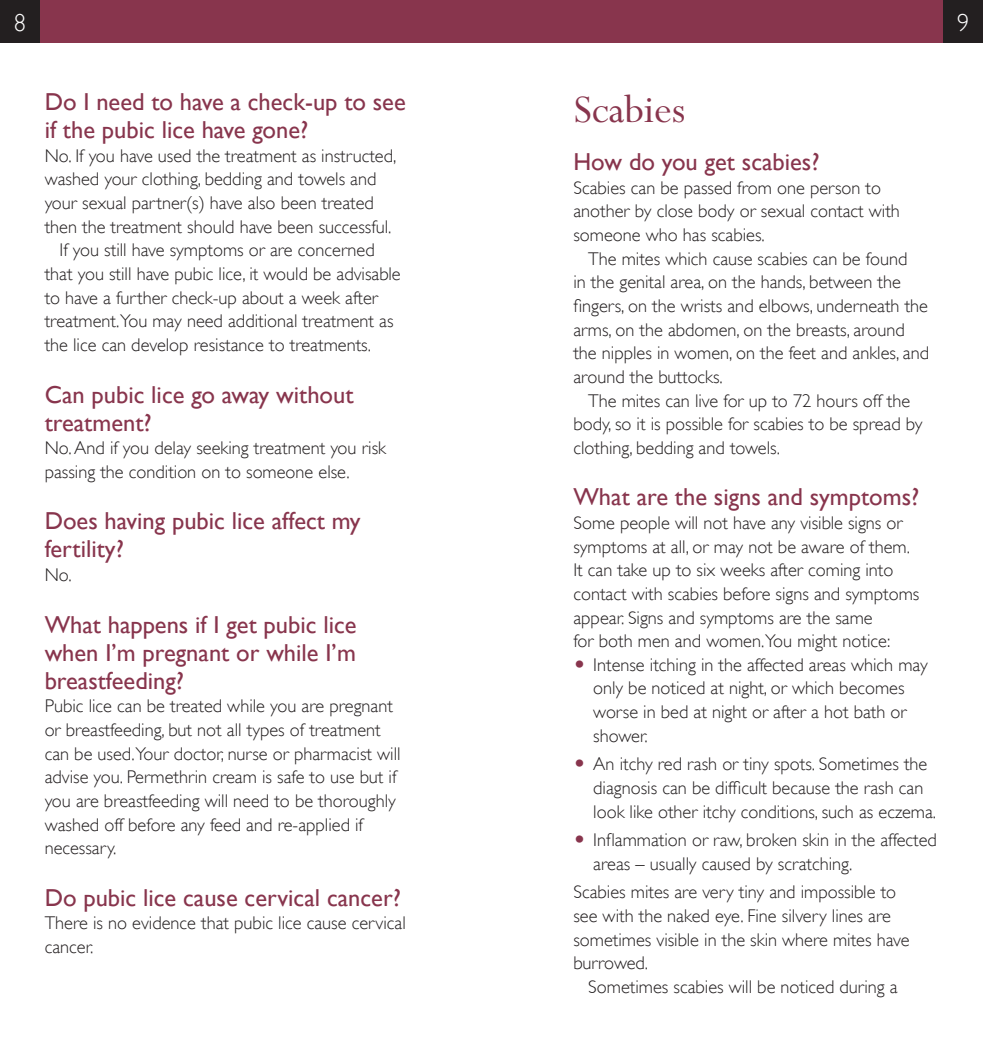
<style>
.page{position:relative;width:983px;height:1042px;background:#fff}
.page>*{position:absolute;margin:0;border:0;box-sizing:border-box;transform-origin:0 0}
.t1{font:43.75px "Perpetua";color:#88354d}
.t2{font:24.5px/28px "Gill Sans";color:#88354d}
.t3{font:300 24.5px "Gill Sans";color:#fff}
.t4{font:300 18.38px/23.6px "Gill Sans";color:#231f20}
.s1{font-family:"European Pi Three";font-weight:400;color:#88354d}
</style>
<div class="page">
<div style="left:0;top:0;width:40px;height:42px;background:#231f20"></div>
<div style="left:40px;top:0;width:451px;height:42px;background:#88354d"></div>
<div style="left:943px;top:0;width:39px;height:42px;background:#231f20"></div>
<div style="left:491px;top:0;width:452px;height:42px;background:#88354d"></div>
<h2 class="t3" style="left:14px;top:9px;width:14px">8</h2>
<h2 class="t3" style="left:956px;top:9px;width:14px">9</h2>
<h2 class="t2" style="left:45px;top:88px;width:362px">Do I need to have a check-up to see if the pubic lice have gone?</h2>
<p class="t4" style="left:45px;top:144px;width:353px">No. If you have used the treatment as instructed,</p>
<p class="t4" style="left:45px;top:167px;width:333px">washed your clothing, bedding and towels and</p>
<p class="t4" style="left:45px;top:191px;width:330px">your sexual partner(s) have also been treated</p>
<p class="t4" style="left:45px;top:215px;width:348px">then the treatment should have been successful.</p>
<p class="t4" style="left:60px;top:238px;width:316px">If you still have symptoms or are concerned</p>
<p class="t4" style="left:45px;top:262px;width:357px">that you still have pubic lice, it would be advisable</p>
<p class="t4" style="left:45px;top:286px;width:335px">to have a further check-up about a week after</p>
<p class="t4" style="left:45px;top:309px;width:350px">treatment.You may need additional treatment as</p>
<p class="t4" style="left:45px;top:333px;width:328px">the lice can develop resistance to treatments.</p>
<h2 class="t2" style="left:45px;top:380px;width:310px">Can pubic lice go away without treatment?</h2>
<p class="t4" style="left:45px;top:436px;width:343px">No. And if you delay seeking treatment you risk passing the condition on to someone else.</p>
<h2 class="t2" style="left:45px;top:507px;width:317px">Does having pubic lice affect my fertility?</h2>
<p class="t4" style="left:45px;top:563px;width:29px">No.</p>
<h2 class="t2" style="left:45px;top:610px;width:313px;text-align:justify">What happens if I get pubic lice when I’m pregnant or while I’m breastfeeding?</h2>
<p class="t4" style="left:45px;top:694px;width:357px">Pubic lice can be treated while you are pregnant or breastfeeding, but not all types of treatment can be used.Your doctor, nurse or pharmacist will advise you. Permethrin cream is safe to use but if you are breastfeeding will need to be thoroughly washed off before any feed and re-applied if necessary.</p>
<h2 class="t2" style="left:45px;top:883px;width:357px">Do pubic lice cause cervical cancer?</h2>
<p class="t4" style="left:45px;top:911px;width:362px">There is no evidence that pubic lice cause cervical cancer.</p>
<h1 class="t1" style="left:573px;top:87px;width:114px">Scabies</h1>
<h2 class="t2" style="left:573px;top:148px;width:247px">How do you get scabies?</h2>
<p class="t4" style="left:573px;top:176px;width:328px">Scabies can be passed from one person to another by close body or sexual contact with someone who has scabies.</p>
<p class="t4" style="left:573px;top:247px;width:357px;text-indent:15px">The mites which cause scabies can be found<br>in the genital area, on the hands, between the fingers, on the wrists and elbows, underneath the arms, on the abdomen, on the breasts, around the nipples in women, on the feet and ankles, and around the buttocks.</p>
<p class="t4" style="left:573px;top:388px;width:350px;text-indent:15px">The mites can live for up to 72 hours off the body, so it is possible for scabies to be spread by clothing, bedding and towels.</p>
<h2 class="t2" style="left:573px;top:483px;width:347px">What are the signs and symptoms?</h2>
<p class="t4" style="left:573px;top:511px;width:331px">Some people will not have any visible signs or</p>
<p class="t4" style="left:573px;top:535px;width:338px">symptoms at all, or may not be aware of them.</p>
<p class="t4" style="left:573px;top:558px;width:321px">It can take up to six weeks after coming into</p>
<p class="t4" style="left:573px;top:582px;width:347px">contact with scabies before signs and symptoms</p>
<p class="t4" style="left:573px;top:605px;width:301px">appear. Signs and symptoms are the same</p>
<p class="t4" style="left:573px;top:629px;width:318px">for both men and women.You might notice:</p>
<p class="t4" style="left:573px;top:653px;width:356px"><span class="s1">O</span> Intense itching in the affected areas which may</p>
<p class="t4" style="left:593px;top:676px;width:313px">only be noticed at night, or which becomes</p>
<p class="t4" style="left:593px;top:700px;width:315px">worse in bed at night or after a hot bath or</p>
<p class="t4" style="left:593px;top:724px;width:56px">shower.</p>
<p class="t4" style="left:593px;top:752px;width:344px;text-indent:-20px"><span class="s1">O</span> An itchy red rash or tiny spots. Sometimes the diagnosis can be difficult because the rash can look like other itchy conditions, such as eczema.</p>
<p class="t4" style="left:593px;top:828px;width:345px;text-indent:-20px"><span class="s1">O</span> Inflammation or raw, broken skin in the affected areas – usually caused by scratching.</p>
<p class="t4" style="left:573px;top:880px;width:337px">Scabies mites are very tiny and impossible to see with the naked eye. Fine silvery lines are sometimes visible in the skin where mites have burrowed.</p>
<p class="t4" style="left:588px;top:975px;width:311px">Sometimes scabies will be noticed during a</p>
</div>
